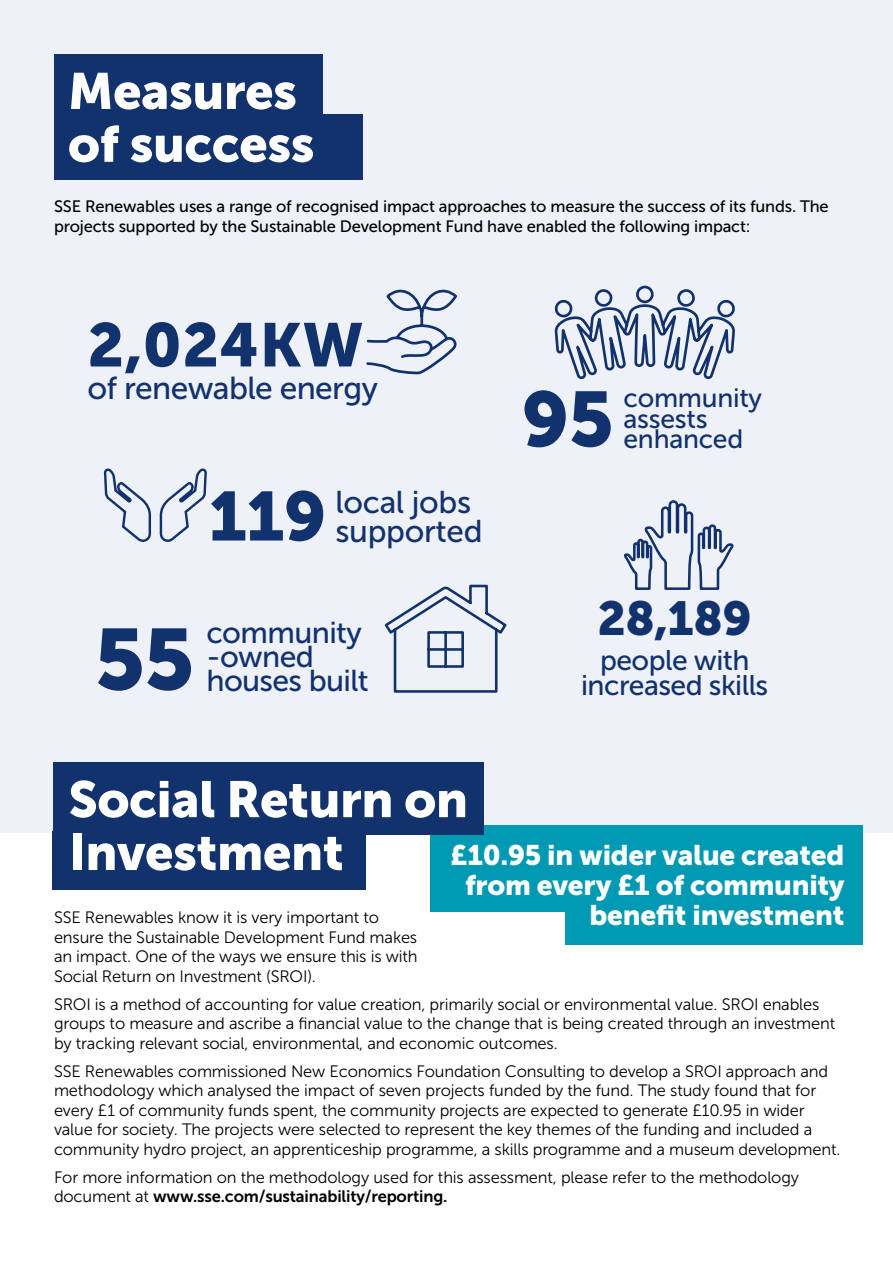
<style>
.page{position:relative;width:893px;height:1263px;background:#fff}
.page>*{position:absolute;margin:0;border:0;box-sizing:border-box;transform-origin:0 0}
.t1{font:85.8px "Museo Sans 900";color:#12326e}
.t2{font:77.25px "Museo Sans 900";color:#12326e}
.t3{font:61.05px "Museo Sans 900";letter-spacing:.01em;color:#12326e}
.t4{font:50.7px/52.8px "Museo Sans 900";letter-spacing:-.01em;color:#fff}
.t5{font:47.4px "Museo Sans 900";color:#12326e}
.t6{font:31.8px "Museo Sans 500";letter-spacing:-.02em;color:#12326e}
.t7{font:31.5px/29.1px "Museo Sans 500";letter-spacing:-.01em;color:#12326e}
.t8{font:30.15px/24px "Museo Sans 500";letter-spacing:-.02em;color:#12326e}
.t9{font:28.35px/25px "Museo Sans 500";letter-spacing:-.02em;color:#12326e;text-align:center}
.t10{font:28.2px/30.2px "Museo Sans 900";letter-spacing:-.01em;color:#fff;text-align:right}
.t11{font:26.4px/20.1px "Museo Sans 500";letter-spacing:-.01em;color:#12326e}
.t12{font:16.5px/19.5px "Museo Sans 300";letter-spacing:-.01em;color:#000}
.t13{font:16.5px/19.8px "Museo Sans 500";letter-spacing:-.01em;color:#000}
.t14{font:16.5px "Museo Sans 700";letter-spacing:-.01em;color:#000}
.s1{font-family:"Museo Sans 900";font-size:68.85px}
.s2{font-family:"Museo Sans 300"}
</style>
<div class="page">
<div style="left:0;top:0;width:893px;height:832px;background:#eef1f8"></div>
<svg style="left:366px;top:289px;width:91px;height:86px"></svg>
<div style="left:565px;top:893px;width:297px;height:51px;background:#0099b3"></div>
<div style="left:430px;top:826px;width:432px;height:86px;background:#0099b3"></div>
<div style="left:54px;top:54px;width:268px;height:66px;background:#12326e"></div>
<div style="left:54px;top:114px;width:309px;height:65px;background:#12326e"></div>
<div style="left:53px;top:762px;width:430px;height:72px;background:#12326e"></div>
<div style="left:53px;top:831px;width:313px;height:59px;background:#12326e"></div>
<svg style="left:623px;top:500px;width:111px;height:90px"></svg>
<svg style="left:159px;top:468px;width:48px;height:74px"></svg>
<svg style="left:103px;top:468px;width:49px;height:74px"></svg>
<svg style="left:554px;top:285px;width:181px;height:95px"></svg>
<svg style="left:384px;top:584px;width:123px;height:109px"></svg>
<h3 class="t4" style="left:68px;top:65px;width:248px">Measures of success</h3>
<p class="t13" style="left:54px;top:196px;width:776px">SSE Renewables uses a range of recognised impact approaches to measure the success of its funds. The projects supported by the Sustainable Development Fund have enabled the following impact:</p>
<h3 class="t3" style="left:87px;top:310px;width:277px">2,024KW</h3>
<h3 class="t6" style="left:87px;top:370px;width:292px">of renewable energy</h3>
<h3 class="t7" style="left:209px;top:488px;width:275px;text-indent:127px">local jobs<br><span class="s1">119</span> supported</h3>
<h1 class="t1" style="left:95px;top:611px;width:101px">55</h1>
<h3 class="t8" style="left:206px;top:620px;width:164px">community -owned houses built</h3>
<h2 class="t2" style="left:521px;top:375px;width:94px">95</h2>
<h3 class="t11" style="left:624px;top:388px;width:140px">community assests enhanced</h3>
<h3 class="t5" style="left:598px;top:592px;width:156px">28,189</h3>
<h3 class="t9" style="left:581px;top:648px;width:189px">people with increased skills</h3>
<h3 class="t4" style="left:68px;top:773px;width:401px">Social Return on<br>Investment</h3>
<h3 class="t10" style="left:451px;top:839px;width:395px">£10.95 in wider value created from every £1 of community benefit investment</h3>
<p class="t12" style="left:54px;top:908px;width:365px">SSE Renewables know it is very important to ensure the Sustainable Development Fund makes an impact. One of the ways we ensure this is with Social Return on Investment (SROI).</p>
<p class="t12" style="left:54px;top:994px;width:783px">SROI is a method of accounting for value creation, primarily social or environmental value. SROI enables groups to measure and ascribe a financial value to the change that is being created through an investment by tracking relevant social, environmental, and economic outcomes.</p>
<p class="t12" style="left:54px;top:1061px;width:788px">SSE Renewables commissioned New Economics Foundation Consulting to develop a SROI approach and methodology which analysed the impact of seven projects funded by the fund. The study found that for every £1 of community funds spent, the community projects are expected to generate £10.95 in wider value for society. The projects were selected to represent the key themes of the funding and included a community hydro project, an apprenticeship programme, a skills programme and a museum development.</p>
<p class="t12" style="left:54px;top:1167px;width:747px">For more information on the methodology used for this assessment, please refer to the methodology</p>
<p class="t14" style="left:54px;top:1187px;width:395px"><span class="s2">document at</span> www.sse.com/sustainability/reporting.</p>
</div>
